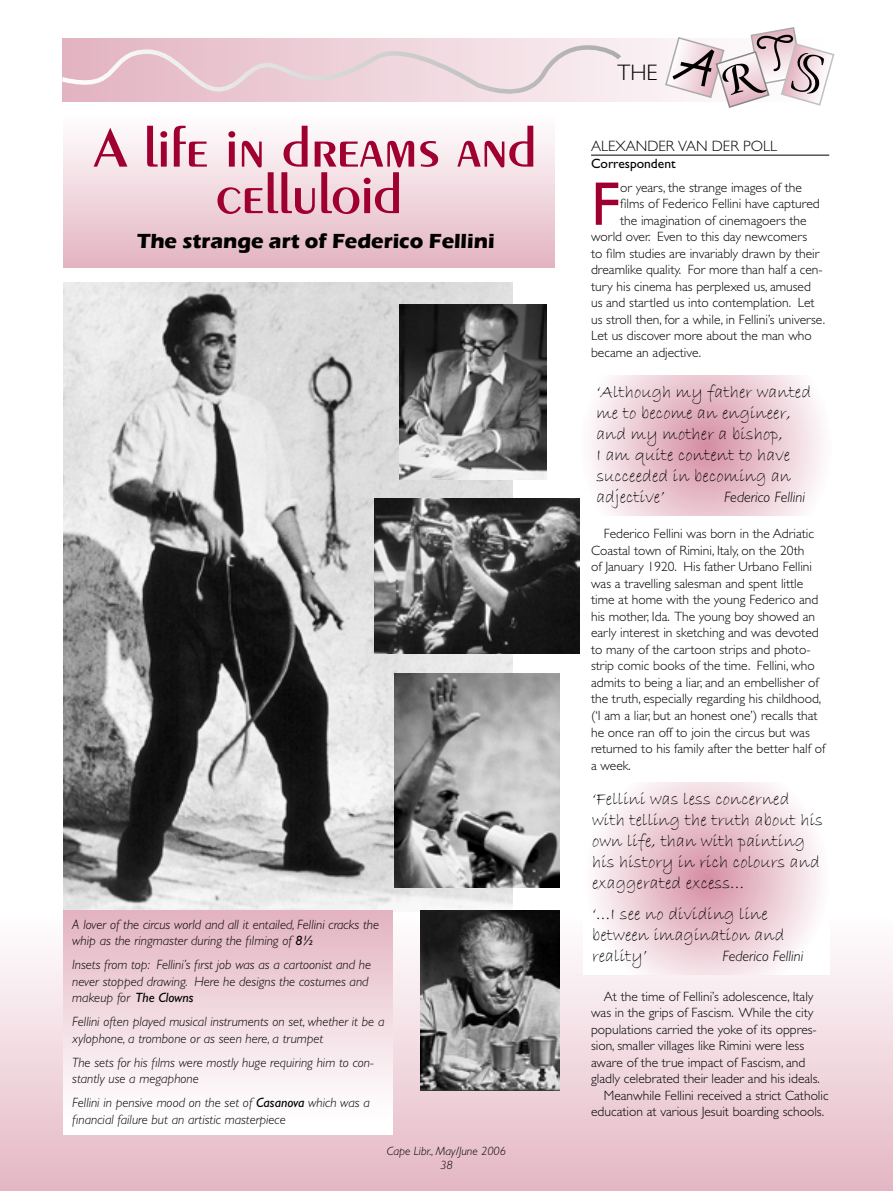
<style>
.page{position:relative;width:893px;height:1191px;background:#fff}
.page>*{position:absolute;margin:0;border:0;box-sizing:border-box;transform-origin:0 0}
.bd-flush{font:61.95px "Gill Sans";color:#a0002f}
.bd-indent{font:600 58.5px/46.5px "Exotic 350 BT";letter-spacing:-.02em;color:#a0002f;text-align:center;scale:1.06 1}
.t1{font:300 22.5px "Gill Sans";color:#000}
.bd-indent-2{font:700 21px "Eras ITC";color:#000}
.cr-head{font:18px/21px "Bradley Hand ITC";color:#000}
.cr-head-2{font:italic 300 15px "Gill Sans";color:#000}
.name{font:300 15px "Gill Sans";color:#000}
.bd-indent-3{font:300 13.5px/16.5px "Gill Sans";color:#000}
.bd-flush-2{font:italic 300 13.5px/16.5px "Gill Sans";color:#000}
.bd-flush-3{font:300 13.5px "Gill Sans";color:#000}
.name1{font:13.5px "Gill Sans";color:#000}
.t2{font:italic 300 12px "Gill Sans";color:#000}
.s1{font-weight:400}
</style>
<div class="page">
<div style="left:62px;top:38px;width:765px;height:64px;background:#f9eef2"></div>
<svg style="left:62px;top:38px;width:559px;height:64px"></svg>
<div style="left:0;top:919px;width:893px;height:272px;background:linear-gradient(to bottom,#fdfcfc,#e5b8c5)"></div>
<img style="left:64px;top:283px;width:449px;height:628px">
<div style="left:64px;top:116px;width:491px;height:151px;background:linear-gradient(to bottom,#fff,#e3b4c2)"></div>
<svg style="left:591px;top:375px;width:231px;height:141px;background:#eccdd6"></svg>
<hr style="left:591px;top:155px;width:238px;height:1px;background:#000">
<img style="left:421px;top:910px;width:138px;height:180px">
<img style="left:374px;top:498px;width:206px;height:156px">
<div style="left:64px;top:910px;width:329px;height:224px;background:linear-gradient(to bottom,#e3b4c2,#fff)"></div>
<img style="left:400px;top:304px;width:146px;height:175px">
<svg style="left:584px;top:782px;width:246px;height:192px"></svg>
<img style="left:394px;top:673px;width:165px;height:214px">
<svg style="left:665px;top:27px;width:170px;height:81px"></svg>
<p class="bd-indent" style="left:94px;top:123px;width:420px">A life in dreams and celluloid</p>
<p class="bd-indent-2" style="left:137px;top:229px;width:359px">The strange art of Federico Fellini</p>
<p class="bd-flush-2" style="left:72px;top:916px;width:308px">A lover of the circus world and all it entailed, Fellini cracks the whip as the ringmaster during the filming of <span class="s1">8½</span></p>
<p class="bd-flush-2" style="left:72px;top:956px;width:300px">Insets from top: Fellini’s first job was as a cartoonist and he never stopped drawing. Here he designs the costumes and makeup for <span class="s1">The Clowns</span></p>
<p class="bd-flush-2" style="left:72px;top:1013px;width:314px">Fellini often played musical instruments on set, whether it be a xylophone, a trombone or as seen here, a trumpet</p>
<p class="bd-flush-2" style="left:72px;top:1054px;width:303px">The sets for his films were mostly huge requiring him to con&shy;stantly use a megaphone</p>
<p class="bd-flush-2" style="left:72px;top:1094px;width:299px">Fellini in pensive mood on the set of <span class="s1">Casanova</span> which was a financial failure but an artistic masterpiece</p>
<p class="t2" style="left:387px;top:1144px;width:121px">Cape Libr., May/June 2006</p>
<p class="t2" style="left:440px;top:1158px;width:14px">38</p>
<p class="t1" style="left:617px;top:59px;width:42px">THE</p>
<p class="name" style="left:591px;top:137px;width:188px">ALEXANDER VAN DER POLL</p>
<p class="name1" style="left:591px;top:155px;width:86px">Correspondent</p>
<p class="bd-flush" style="left:591px;top:168px;width:31px">F</p>
<p class="bd-flush-3" style="left:620px;top:180px;width:183px">or years, the strange images of the</p>
<p class="bd-flush-3" style="left:620px;top:196px;width:201px">films of Federico Fellini have captured</p>
<p class="bd-flush-3" style="left:620px;top:213px;width:188px">the imagination of cinemagoers the</p>
<p class="bd-flush-3" style="left:591px;top:229px;width:218px">world over. Even to this day newcomers</p>
<p class="bd-flush-3" style="left:591px;top:246px;width:230px">to film studies are invariably drawn by their</p>
<p class="bd-flush-3" style="left:591px;top:262px;width:233px">dreamlike quality. For more than half a cen-</p>
<p class="bd-flush-3" style="left:591px;top:279px;width:221px">tury his cinema has perplexed us, amused</p>
<p class="bd-flush-3" style="left:591px;top:295px;width:225px">us and startled us into contemplation. Let</p>
<p class="bd-flush-3" style="left:591px;top:312px;width:236px">us stroll then, for a while, in Fellini’s universe.</p>
<p class="bd-flush-3" style="left:591px;top:328px;width:222px">Let us discover more about the man who</p>
<p class="bd-flush-3" style="left:591px;top:345px;width:112px">became an adjective.</p>
<p class="cr-head" style="left:596px;top:381px;width:216px">‘Although my father wanted me to become an engineer, and my mother a bishop,<br>I am quite content to have succeeded in becoming an adjective’</p>
<p class="cr-head-2" style="left:724px;top:488px;width:82px">Federico Fellini</p>
<p class="bd-indent-3" style="left:591px;top:526px;width:236px;text-indent:13px">Federico Fellini was born in the Adriatic Coastal town of Rimini, Italy, on the 20th<br>of January 1920. His father Urbano Fellini was a travelling salesman and spent little time at home with the young Federico and his mother, Ida. The young boy showed an early interest in sketching and was devoted to many of the cartoon strips and photo&shy;strip comic books of the time. Fellini, who admits to being a liar, and an embellisher of the truth, especially regarding his childhood, (‘I am a liar, but an honest one’) recalls that he once ran off to join the circus but was returned to his family after the better half of a week.</p>
<p class="cr-head" style="left:592px;top:788px;width:232px">‘Fellini was less concerned with telling the truth about his own life, than with painting his history in rich colours and exaggerated excess…</p>
<p class="cr-head" style="left:592px;top:904px;width:194px">‘…I see no dividing line between imagination and reality’</p>
<p class="cr-head-2" style="left:722px;top:948px;width:82px">Federico Fellini</p>
<p class="bd-indent-3" style="left:591px;top:988px;width:230px;text-indent:13px">At the time of Fellini’s adolescence, Italy was in the grips of Fascism. While the city populations carried the yoke of its oppres&shy;sion, smaller villages like Rimini were less aware of the true impact of Fascism, and gladly celebrated their leader and his ideals.</p>
<p class="bd-indent-3" style="left:591px;top:1087px;width:239px;text-indent:13px">Meanwhile Fellini received a strict Catholic education at various Jesuit boarding schools.</p>
</div>
